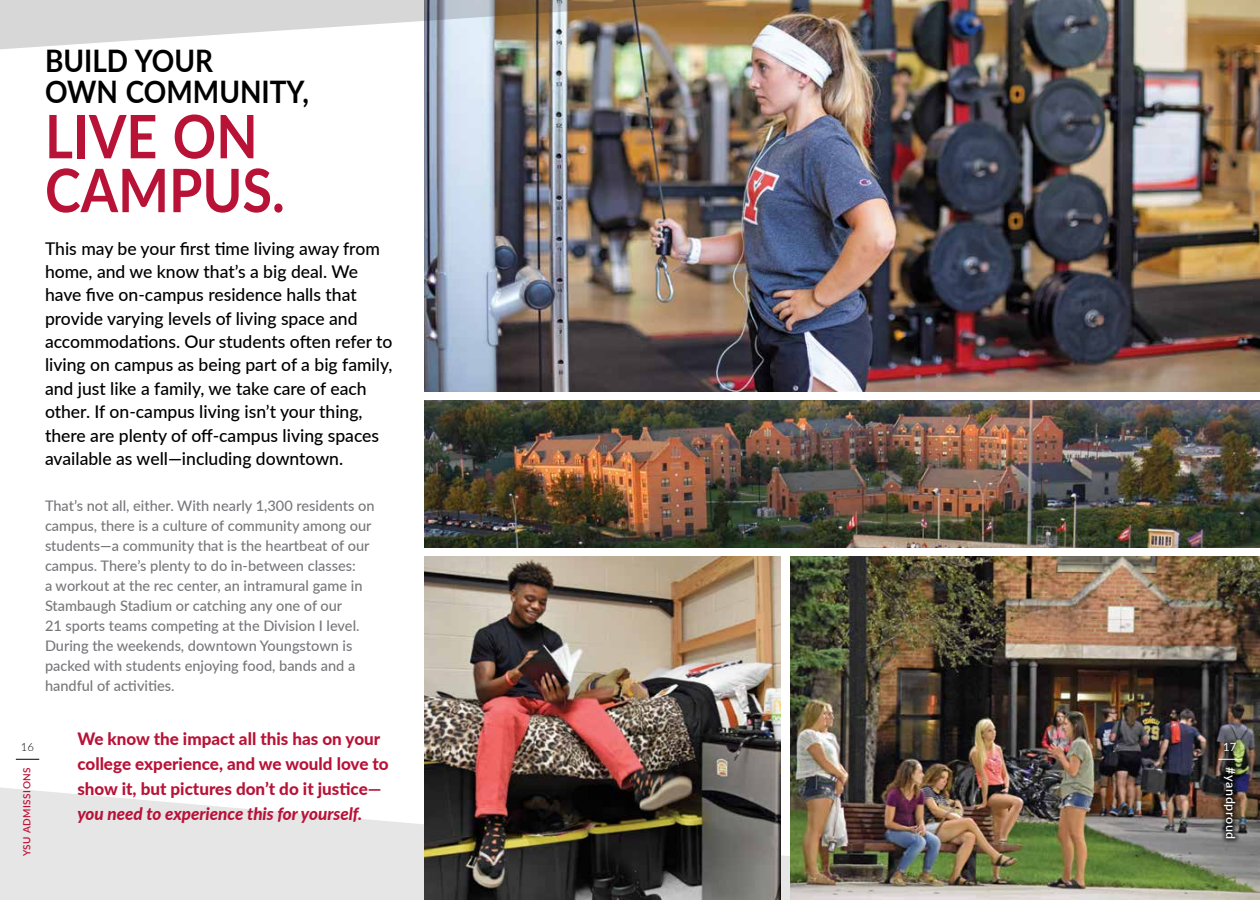
<style>
.page{position:relative;width:1260px;height:900px;background:#fff}
.page>*{position:absolute;margin:0;border:0;box-sizing:border-box;transform-origin:0 0}
.t1{font:700 59.88px/53.9px "Lato";color:#b81237;scale:.9 1}
.t2{font:700 31px/31.1px "Lato";color:#000;scale:.9 1}
.t3{font:500 17.5px/23.4px "Lato";color:#000}
.t4{font:800 17px/25px "Lato";color:#b81237}
.t5{font:italic 800 17px "Lato";color:#b81237}
.t6{font:500 14.5px/20px "Lato";color:#77787b}
.t7{font:600 12.5px "Lato";letter-spacing:.05em;color:#fff}
.t8{font:300 11.25px "Lato";color:#000}
.t9{font:11.25px "Lato";color:#fff}
.t10{font:600 10px "Lato";letter-spacing:.05em;color:#c00f37}
</style>
<div class="page">
<svg style="left:0;top:787px;width:790px;height:113px;fill:#e6e6e6"></svg>
<img style="left:424px;top:400px;width:836px;height:148px">
<img style="left:424px;top:556px;width:357px;height:344px">
<img style="left:790px;top:556px;width:470px;height:344px">
<img style="left:424px;top:0;width:836px;height:391px">
<svg style="left:16px;top:759px;width:23px;height:1px"></svg>
<svg style="left:1218px;top:759px;width:24px;height:1px"></svg>
<div style="left:1218px;top:736px;width:24px;height:22px;background:#000;opacity:.75"></div>
<div style="left:1218px;top:762px;width:23px;height:83px;background:#000;opacity:.75"></div>
<img style="left:0;top:0;width:1149px;height:64px">
<h2 class="t2" style="left:45px;top:44px;width:295px">BUILD YOUR<br>OWN COMMUNITY,</h2>
<h1 class="t1" style="left:45px;top:107px;width:268px">LIVE ON<br>CAMPUS.</h1>
<p class="t3" style="left:45px;top:236px;width:349px">This may be your first time living away from home, and we know that’s a big deal. We have five on-campus residence halls that provide varying levels of living space and accommodations. Our students often refer to living on campus as being part of a big family, and just like a family, we take care of each other. If on-campus living isn’t your thing, there are plenty of off-campus living spaces available as well—including downtown.</p>
<p class="t6" style="left:45px;top:495px;width:331px">That’s not all, either. With nearly 1,300 residents on campus, there is a culture of community among our students—a community that is the heartbeat of our campus. There’s plenty to do in-between classes:<br>a workout at the rec center, an intramural game in Stambaugh Stadium or catching any one of our<br>21 sports teams competing at the Division I level.<br>During the weekends, downtown Youngstown is packed with students enjoying food, bands and a handful of activities.</p>
<p class="t4" style="left:77px;top:726px;width:313px">We know the impact all this has on your college experience, and we would love to show it, but pictures don’t do it justice—</p>
<p class="t5" style="left:77px;top:801px;width:286px">you need to experience this for yourself.</p>
<p class="t8" style="left:21px;top:739px;width:15px">16</p>
<p class="t9" style="left:1223px;top:739px;width:15px">17</p>
<p class="t7" style="left:1240px;top:767px;width:74px;rotate:90deg">#yandproud</p>
<p class="t10" style="left:20px;top:856px;width:91px;rotate:-90deg">YSU ADMISSIONS</p>
</div>
